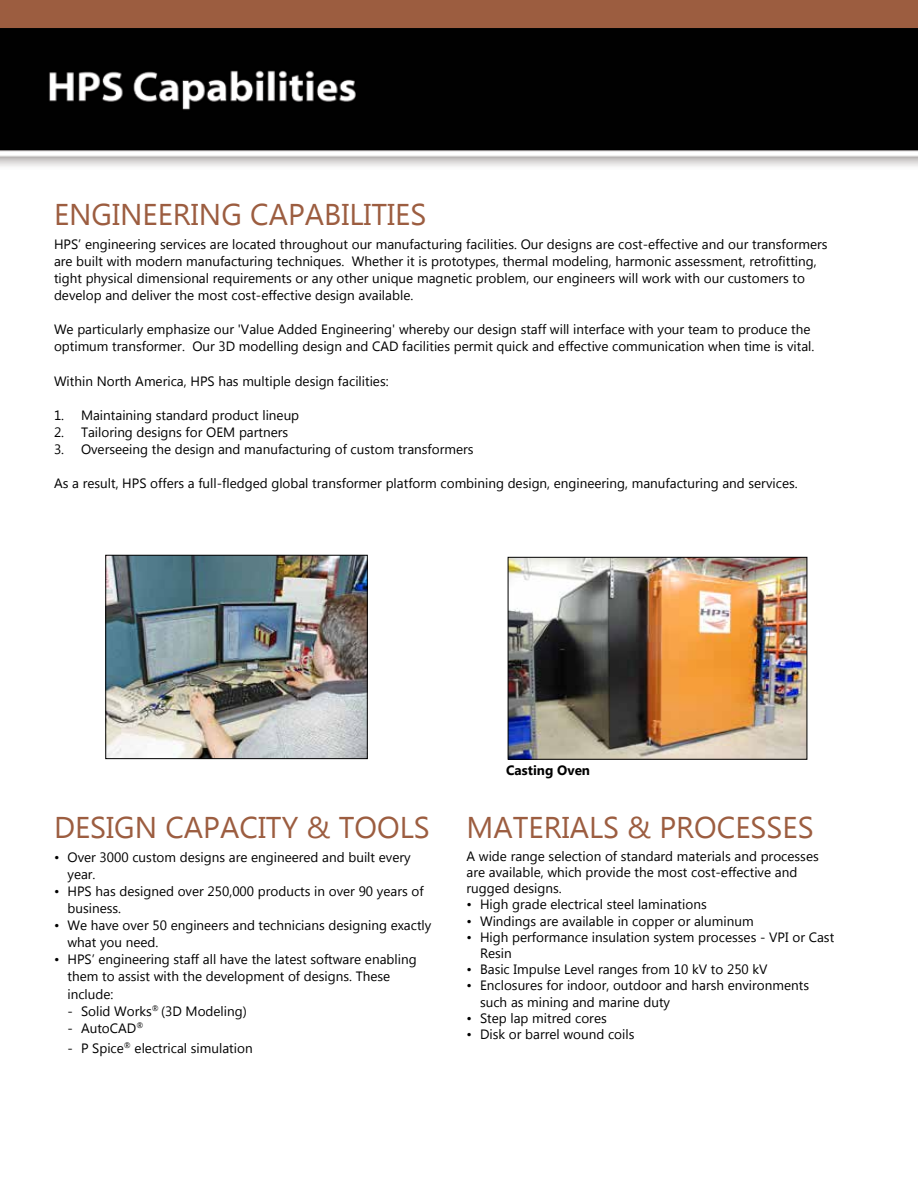
<style>
.page{position:relative;width:918px;height:1188px;background:#fff}
.page>*{position:absolute;margin:0;border:0;box-sizing:border-box;transform-origin:0 0}
.t1{font:30px "Microsoft New Tai Lue";color:#9c5d40}
.t2{font:13.5px/17.1px "Microsoft New Tai Lue";color:#000}
.t3{font:700 13.5px "Microsoft New Tai Lue";color:#000}
</style>
<div class="page">
<img style="left:0;top:27px;width:918px;height:733px">
<div style="left:0;top:0;width:918px;height:27px;background:#9c5d40"></div>
<img style="left:510px;top:559px;width:295px;height:199px">
<div style="left:508px;top:557px;width:299px;height:203px;border:1px solid #000"></div>
<img style="left:107px;top:557px;width:259px;height:200px">
<div style="left:105px;top:555px;width:263px;height:204px;border:1px solid #000"></div>
<h1 class="t1" style="left:54px;top:197px;width:374px">ENGINEERING CAPABILITIES</h1>
<p class="t2" style="left:54px;top:237px;width:775px">HPS’ engineering services are located throughout our manufacturing facilities. Our designs are cost-effective and our transformers are built with modern manufacturing techniques. Whether it is prototypes, thermal modeling, harmonic assessment, retrofitting, tight physical dimensional requirements or any other unique magnetic problem, our engineers will work with our customers to develop and deliver the most cost-effective design available.</p>
<p class="t2" style="left:54px;top:322px;width:762px">We particularly emphasize our 'Value Added Engineering' whereby our design staff will interface with your team to produce the optimum transformer. Our 3D modelling design and CAD facilities permit quick and effective communication when time is vital.</p>
<p class="t2" style="left:54px;top:373px;width:336px">Within North America, HPS has multiple design facilities:</p>
<p class="t2" style="left:54px;top:408px;width:247px">1. Maintaining standard product lineup</p>
<p class="t2" style="left:54px;top:425px;width:236px">2. Tailoring designs for OEM partners</p>
<p class="t2" style="left:54px;top:442px;width:421px">3. Overseeing the design and manufacturing of custom transformers</p>
<p class="t2" style="left:54px;top:476px;width:745px">As a result, HPS offers a full-fledged global transformer platform combining design, engineering, manufacturing and services.</p>
<h1 class="t1" style="left:54px;top:810px;width:377px">DESIGN CAPACITY &amp; TOOLS</h1>
<p class="t2" style="left:68px;top:849px;width:345px;text-indent:-14px">• Over 3000 custom designs are engineered and built every year.</p>
<p class="t2" style="left:68px;top:884px;width:358px;text-indent:-14px">• HPS has designed over 250,000 products in over 90 years of business.</p>
<p class="t2" style="left:68px;top:918px;width:365px;text-indent:-14px">• We have over 50 engineers and technicians designing exactly what you need.</p>
<p class="t2" style="left:68px;top:952px;width:351px;text-indent:-14px">• HPS’ engineering staff all have the latest software enabling them to assist with the development of designs. These include:</p>
<p class="t2" style="left:68px;top:1003px;width:181px">- Solid Works<sup>®</sup> (3D Modeling)</p>
<p class="t2" style="left:68px;top:1020px;width:77px">- AutoCAD<sup>®</sup></p>
<p class="t2" style="left:68px;top:1040px;width:187px">- P Spice<sup>®</sup> electrical simulation</p>
<p class="t3" style="left:506px;top:763px;width:85px">Casting Oven</p>
<h1 class="t1" style="left:467px;top:810px;width:349px">MATERIALS &amp; PROCESSES</h1>
<p class="t2" style="left:467px;top:849px;width:354px;line-height:16.2px">A wide range selection of standard materials and processes are available, which provide the most cost-effective and rugged designs.</p>
<p class="t2" style="left:467px;top:897px;width:242px">• High grade electrical steel laminations</p>
<p class="t2" style="left:467px;top:913px;width:289px">• Windings are available in copper or aluminum</p>
<p class="t2" style="left:480px;top:930px;width:356px;line-height:16.2px;text-indent:-14px">• High performance insulation system processes - VPI or Cast<br>Resin</p>
<p class="t2" style="left:467px;top:962px;width:303px">• Basic Impulse Level ranges from 10 kV to 250 kV</p>
<p class="t2" style="left:480px;top:979px;width:331px;line-height:16.2px;text-indent:-14px">• Enclosures for indoor, outdoor and harsh environments such as mining and marine duty</p>
<p class="t2" style="left:467px;top:1011px;width:142px">• Step lap mitred cores</p>
<p class="t2" style="left:467px;top:1027px;width:169px">• Disk or barrel wound coils</p>
</div>
